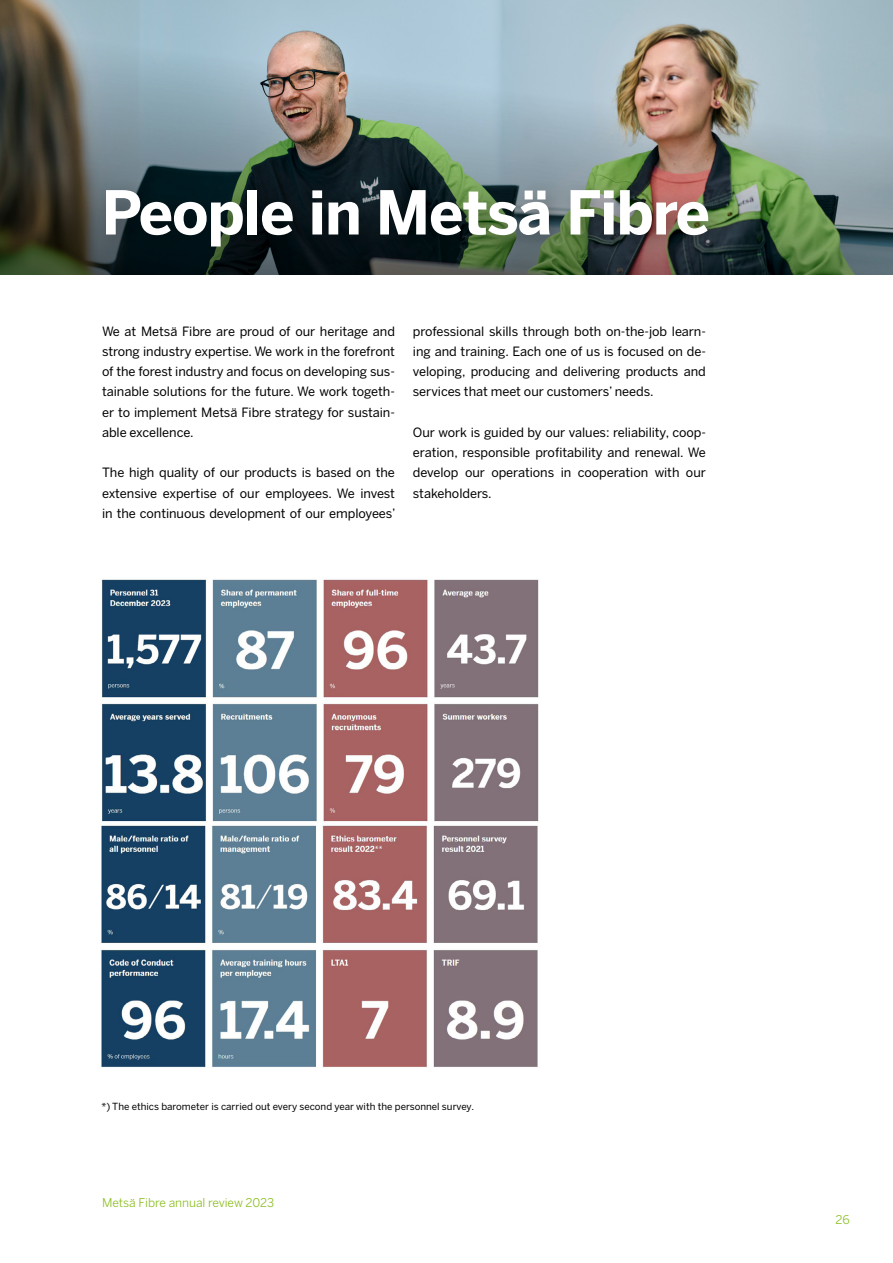
<style>
.page{position:relative;width:893px;height:1263px;background:#fff}
.page>*{position:absolute;margin:0;border:0;box-sizing:border-box;transform-origin:0 0}
.t1{font:700 60px "Benton Sans";letter-spacing:-.02em;color:#fff}
.t2{font:12.75px/20.2px "Benton Sans";letter-spacing:-.005em;color:#000;text-align:justify}
.t3{font:12px "Benton Sans";letter-spacing:-.005em;color:#8bbe20}
.t4{font:9.75px "Benton Sans";color:#000}
</style>
<div class="page">
<img style="left:0;top:0;width:893px;height:275px">
<div style="left:93px;top:178px;width:639px;height:92px;background:#000;opacity:.31"></div>
<img style="left:101px;top:579px;width:438px;height:243px">
<img style="left:101px;top:825px;width:437px;height:243px">
<h1 class="t1" style="left:101px;top:177px;width:610px">People in Metsä Fibre</h1>
<p class="t2" style="left:102px;top:321px;width:294px">We at Metsä Fibre are proud of our heritage and strong industry expertise. We work in the forefront of the forest industry and focus on developing sus&shy;tainable solutions for the future. We work togeth&shy;er to implement Metsä Fibre strategy for sustain&shy;able excellence.</p>
<p class="t2" style="left:102px;top:462px;width:295px">The high quality of our products is based on the extensive expertise of our employees. We invest in the continuous development of our employees’</p>
<p class="t2" style="left:413px;top:321px;width:294px">professional skills through both on-the-job learn&shy;ing and training. Each one of us is focused on de&shy;veloping, producing and delivering products and services that meet our customers’ needs.</p>
<p class="t2" style="left:413px;top:422px;width:294px">Our work is guided by our values: reliability, coop&shy;eration, responsible profitability and renewal. We develop our operations in cooperation with our stakeholders.</p>
<p class="t4" style="left:101px;top:1100px;width:374px">*) The ethics barometer is carried out every second year with the personnel survey.</p>
<p class="t3" style="left:102px;top:1195px;width:174px">Metsä Fibre annual review 2023</p>
<p class="t3" style="left:836px;top:1213px;width:16px">26</p>
</div>
